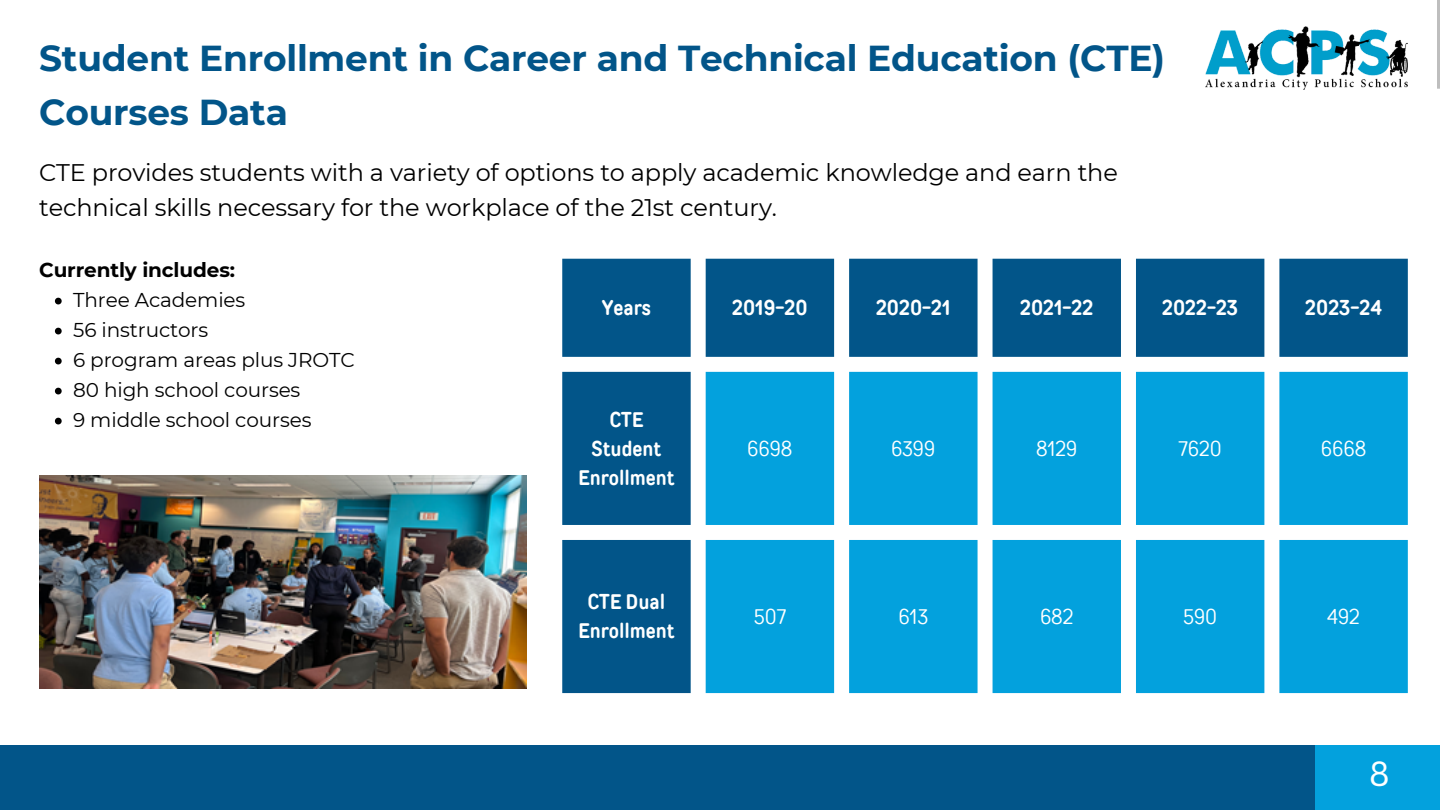
<style>
.page{position:relative;width:1440px;height:810px;background:#fff}
.page>*{position:absolute;margin:0;border:0;box-sizing:border-box;transform-origin:0 0}
.t1{font:700 36px/54px "Montserrat";letter-spacing:-.005em;color:#025589}
.t2{font:34px "Canva Sans";color:#fff}
.t3{font:24px/35.2px "Montserrat";letter-spacing:-.005em;color:#000}
.t4{font:700 21px/29.2px "TT Rounds Condensed";color:#fff;text-align:center}
.t5{font:21px "TT Rounds Condensed";color:#fff}
.t6{font:20px "Montserrat";letter-spacing:-.005em;color:#000}
.t7{font:700 20px "Montserrat";letter-spacing:-.005em;color:#000}
</style>
<div class="page">
<img style="left:39px;top:476px;width:488px;height:213px">
<svg style="left:562px;top:259px;width:846px;height:434px;fill:#025589"></svg>
<svg style="left:706px;top:372px;width:702px;height:321px;background:#23ace1"></svg>
<svg style="left:55px;top:298px;width:7px;height:6px"></svg>
<svg style="left:55px;top:328px;width:7px;height:6px"></svg>
<svg style="left:55px;top:358px;width:7px;height:6px"></svg>
<svg style="left:55px;top:388px;width:7px;height:6px"></svg>
<svg style="left:55px;top:418px;width:7px;height:6px"></svg>
<div style="left:0;top:746px;width:1437px;height:64px;background:#025589"></div>
<div style="left:1316px;top:746px;width:124px;height:64px;background:#03a1dd"></div>
<img style="left:1205px;top:27px;width:203px;height:63px">
<p class="t1" style="left:39px;top:31px;width:1128px">Student Enrollment in Career and Technical Education (CTE)<br>Courses Data</p>
<p class="t3" style="left:39px;top:154px;width:1080px">CTE provides students with a variety of options to apply academic knowledge and earn the technical skills necessary for the workplace of the 21st century.</p>
<p class="t7" style="left:39px;top:258px;width:197px">Currently includes:</p>
<p class="t6" style="left:73px;top:288px;width:174px">Three Academies</p>
<p class="t6" style="left:73px;top:318px;width:137px">56 instructors</p>
<p class="t6" style="left:73px;top:348px;width:283px">6 program areas plus JROTC</p>
<p class="t6" style="left:73px;top:378px;width:229px">80 high school courses</p>
<p class="t6" style="left:73px;top:408px;width:240px">9 middle school courses</p>
<h1 class="t4" style="left:602px;top:293px;width:50px">Years</h1>
<h2 class="t4" style="left:732px;top:293px;width:77px">2019-20</h2>
<h3 class="t4" style="left:876px;top:293px;width:76px">2020-21</h3>
<p class="t4" style="left:1020px;top:293px;width:75px">2021-22</p>
<p class="t4" style="left:1162px;top:293px;width:78px">2022-23</p>
<p class="t4" style="left:1305px;top:293px;width:78px">2023-24</p>
<p class="t4" style="left:578px;top:405px;width:98px">CTE<br>Student<br>Enrollment</p>
<p class="t4" style="left:578px;top:587px;width:98px">CTE Dual<br>Enrollment</p>
<p class="t5" style="left:747px;top:436px;width:47px">6698</p>
<p class="t5" style="left:891px;top:436px;width:46px">6399</p>
<p class="t5" style="left:1036px;top:436px;width:43px">8129</p>
<p class="t5" style="left:1179px;top:436px;width:45px">7620</p>
<p class="t5" style="left:1321px;top:436px;width:47px">6668</p>
<p class="t5" style="left:754px;top:604px;width:34px">507</p>
<p class="t5" style="left:898px;top:604px;width:31px">613</p>
<p class="t5" style="left:1040px;top:604px;width:35px">682</p>
<p class="t5" style="left:1183px;top:604px;width:36px">590</p>
<p class="t5" style="left:1327px;top:604px;width:34px">492</p>
<p class="t2" style="left:1369px;top:750px;width:22px">8</p>
</div>
